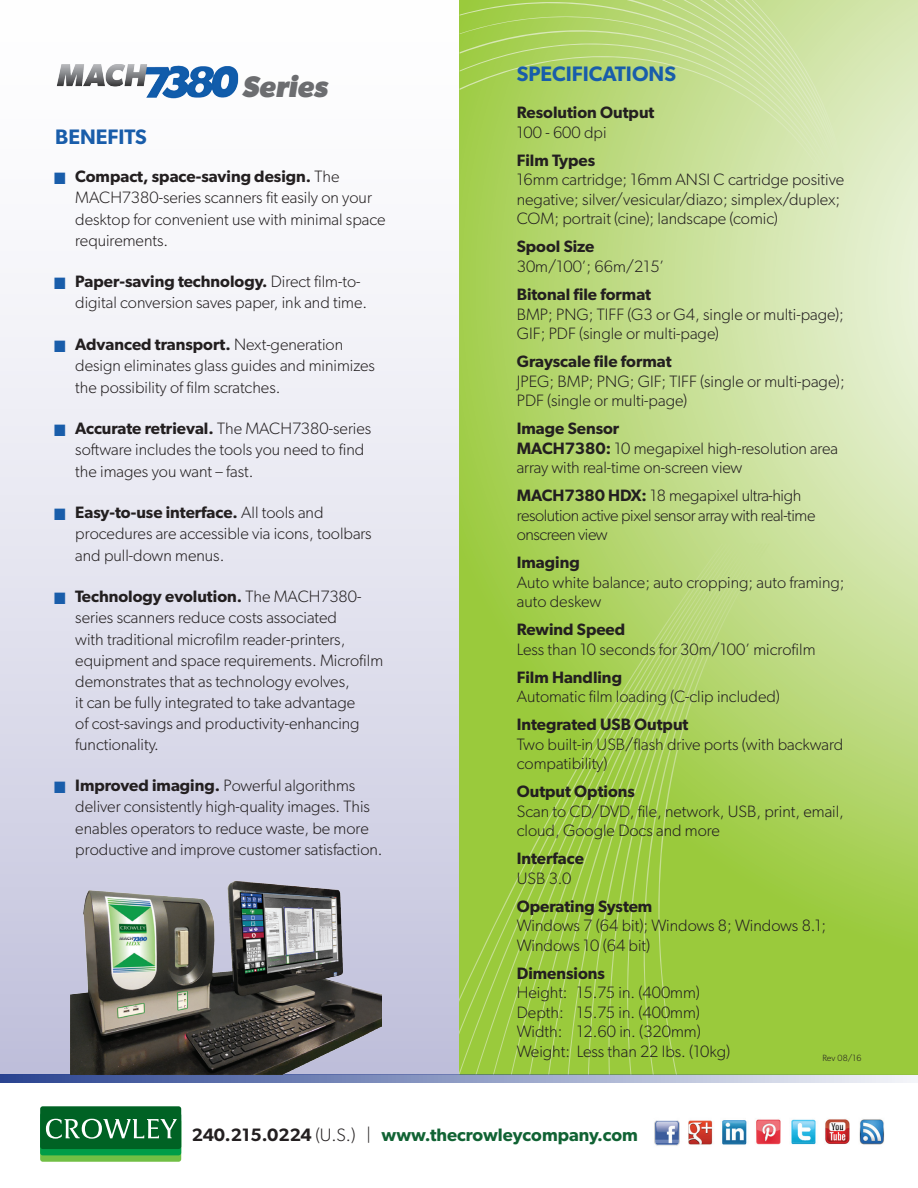
<style>
.page{position:relative;width:918px;height:1188px;background:#fff}
.page>*{position:absolute;margin:0;border:0;box-sizing:border-box;transform-origin:0 0}
.t1{font:italic 700 30px "Gibson";color:#6c6d70}
.t2{font:600 21px "Gibson";color:#195daa}
.t3{font:600 18px "Gibson";color:#116334}
.t4{font:300 16.5px/21px "Gibson";color:#231f20}
.t5{font:600 16.5px "Gibson";color:#231f20}
.t6{font:300 16.5px/19.5px "Gibson";letter-spacing:-.025em;color:#231f20}
.t7{font:300 9px "Gibson";letter-spacing:.01em;color:#231f20}
.s1{color:#195daa}
.s2{font-weight:600}
.s3{color:#231f20}
.s4{font-weight:300;color:#231f20}
</style>
<div class="page">
<div style="left:0;top:0;width:460px;height:1074px;background:linear-gradient(to bottom,#fff,#c3c3dd)"></div>
<img style="left:54px;top:64px;width:190px;height:38px">
<svg style="left:40px;top:1119px;width:141px;height:43px"></svg>
<div style="left:40px;top:1113px;width:141px;height:42px;background:#009d48;border-radius:3px"></div>
<div style="left:40px;top:1106px;width:141px;height:43px;background:#006224;border-radius:3px"></div>
<svg style="left:46px;top:1119px;width:131px;height:20px"></svg>
<img style="left:654px;top:1119px;width:230px;height:27px">
<svg style="left:460px;top:0;width:458px;height:1074px;background:#bfdb85"></svg>
<svg style="left:460px;top:0;width:167px;height:15px;background:#aad15b"></svg>
<svg style="left:460px;top:15px;width:167px;height:18px;background:#aad15c"></svg>
<svg style="left:460px;top:33px;width:167px;height:142px;background:#add262"></svg>
<svg style="left:627px;top:0;width:217px;height:175px;background:#c9e09a"></svg>
<svg style="left:766px;top:544px;width:4px;height:530px;background:#aad15c"></svg>
<svg style="left:749px;top:544px;width:17px;height:530px;background:#a9d15a"></svg>
<div style="left:460px;top:544px;width:33px;height:530px;background:#9aca3c"></div>
<svg style="left:493px;top:544px;width:18px;height:530px;background:#9bca3f"></svg>
<svg style="left:511px;top:544px;width:231px;height:530px;background:#a3ce4d"></svg>
<svg style="left:0;top:1074px;width:918px;height:9px;background:#8997b9"></svg>
<img style="left:70px;top:873px;width:311px;height:201px">
<p class="t2" style="left:55px;top:124px;width:93px">BENEFITS</p>
<h1 class="t1" style="left:243px;top:69px;width:87px">Series</h1>
<p class="t4" style="left:75px;top:166px;width:312px;text-indent:-21px"><span class="s1">■</span> <span class="s2">Compact, space-saving design.</span> The MACH7380-series scanners fit easily on your desktop for convenient use with minimal space requirements.</p>
<p class="t4" style="left:75px;top:271px;width:293px;text-indent:-21px"><span class="s1">■</span> <span class="s2">Paper-saving technology.</span> Direct film-to&shy;digital conversion saves paper, ink and time.</p>
<p class="t4" style="left:75px;top:334px;width:301px;text-indent:-21px"><span class="s1">■</span> <span class="s2">Advanced transport.</span> Next-generation design eliminates glass guides and minimizes the possibility of film scratches.</p>
<p class="t4" style="left:75px;top:418px;width:298px;text-indent:-21px"><span class="s1">■</span> <span class="s2">Accurate retrieval.</span> The MACH7380-series software includes the tools you need to find the images you want – fast.</p>
<p class="t4" style="left:75px;top:502px;width:298px;text-indent:-21px"><span class="s1">■</span> <span class="s2">Easy-to-use interface.</span> All tools and procedures are accessible via icons, toolbars and pull-down menus.</p>
<p class="t4" style="left:75px;top:586px;width:309px;text-indent:-21px"><span class="s1">■</span> <span class="s2">Technology evolution.</span> The MACH7380- series scanners reduce costs associated<br>with traditional microfilm reader-printers, equipment and space requirements. Microfilm demonstrates that as technology evolves,<br>it can be fully integrated to take advantage<br>of cost-savings and productivity-enhancing functionality.</p>
<p class="t4" style="left:75px;top:775px;width:309px;text-indent:-21px"><span class="s1">■</span> <span class="s2">Improved imaging.</span> Powerful algorithms deliver consistently high-quality images. This enables operators to reduce waste, be more productive and improve customer satisfaction.</p>
<p class="t2" style="left:517px;top:61px;width:24px">Specifications</p>
<p class="t5" style="left:517px;top:103px;width:139px">Resolution Output</p>
<p class="t4" style="left:517px;top:122px;width:91px">100 - 600 dpi</p>
<p class="t5" style="left:517px;top:150px;width:80px">Film Types</p>
<p class="t4" style="left:517px;top:170px;width:329px;line-height:19.5px">16mm cartridge; 16mm ANSI C cartridge positive negative; silver/vesicular/diazo; simplex/duplex;<br>COM; portrait (cine); landscape (comic)</p>
<p class="t5" style="left:517px;top:237px;width:79px">Spool Size</p>
<p class="t4" style="left:517px;top:256px;width:149px">30m/100’; 66m/215’</p>
<p class="t5" style="left:517px;top:284px;width:136px">Bitonal file format</p>
<p class="t4" style="left:517px;top:304px;width:329px;line-height:19.5px">BMP; PNG; TIFF (G3 or G4, single or multi-page);<br>GIF; PDF (single or multi-page)</p>
<p class="t5" style="left:517px;top:351px;width:156px">Grayscale file format</p>
<p class="t4" style="left:517px;top:371px;width:330px;line-height:19.5px">JPEG; BMP; PNG; GIF; TIFF (single or multi-page);<br>PDF (single or multi-page)</p>
<p class="t4" style="left:517px;top:418px;width:323px;line-height:19.5px"><span class="s2">Image Sensor<br>MACH7380:</span> 10 megapixel high-resolution area array with real-time on-screen view</p>
<p class="t6" style="left:517px;top:485px;width:300px"><span class="s2">MACH7380 HDX:</span> 18 megapixel ultra-high resolution active pixel sensor array with real-time onscreen view</p>
<p class="t5" style="left:517px;top:552px;width:64px">Imaging</p>
<p class="t4" style="left:517px;top:572px;width:329px;line-height:19.5px">Auto white balance; auto cropping; auto framing; auto deskew</p>
<p class="t5" style="left:517px;top:619px;width:110px">Rewind Speed</p>
<p class="t4" style="left:517px;top:638px;width:300px">Less than 10 seconds for 30m/100’ microfilm</p>
<p class="t5" style="left:517px;top:667px;width:107px">Film Handling</p>
<p class="t4" style="left:517px;top:686px;width:265px">Automatic film loading (C-clip included)</p>
<p class="t5" style="left:517px;top:714px;width:173px">Integrated USB Output</p>
<p class="t4" style="left:517px;top:734px;width:328px;line-height:19.5px">Two built-in USB/flash drive ports (with backward compatibility)</p>
<p class="t5" style="left:517px;top:781px;width:120px">Output Options</p>
<p class="t4" style="left:517px;top:801px;width:329px;line-height:19.5px">Scan to CD/DVD, file, network, USB, print, email, cloud, Google Docs and more</p>
<p class="t5" style="left:517px;top:848px;width:69px">Interface</p>
<p class="t4" style="left:517px;top:867px;width:56px">USB 3.0</p>
<p class="t5" style="left:517px;top:896px;width:137px">Operating System</p>
<p class="t4" style="left:517px;top:915px;width:311px;line-height:19.5px">Windows 7 (64 bit); Windows 8; Windows 8.1;<br>Windows 10 (64 bit)</p>
<p class="t5" style="left:517px;top:963px;width:90px">Dimensions</p>
<p class="t4" style="left:517px;top:982px;width:215px;line-height:19.5px">Height: 15.75 in. (400mm)<br>Depth: 15.75 in. (400mm)<br>Width: 12.60 in. (320mm)<br>Weight: Less than 22 lbs. (10kg)</p>
<p class="t7" style="left:822px;top:1053px;width:40px">Rev 08/16</p>
<p class="t3" style="left:192px;top:1124px;width:448px"><span class="s3">240.215.0224</span> <span class="s4">(U.S.) |</span> www.thecrowleycompany.com</p>
</div>
